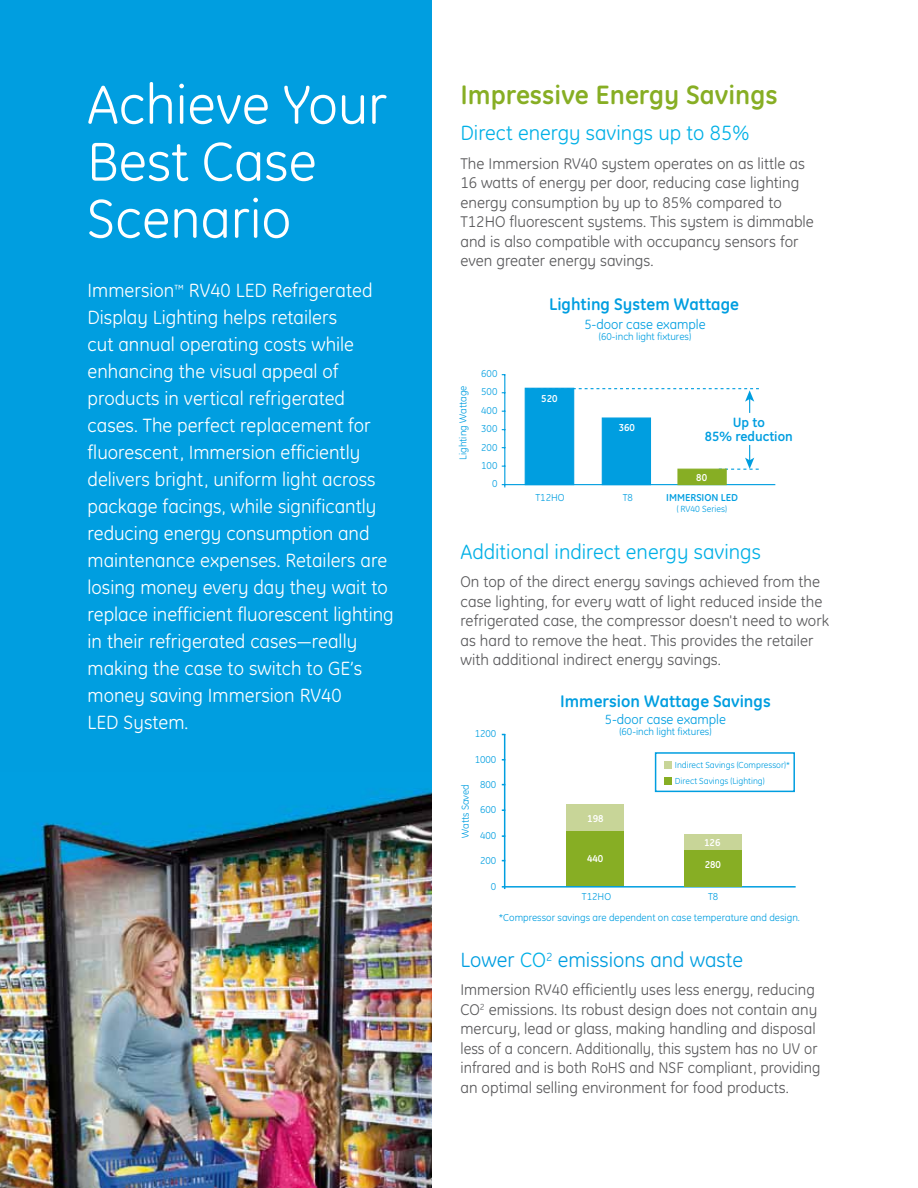
<style>
.page{position:relative;width:918px;height:1188px;background:#fff}
.page>*{position:absolute;margin:0;border:0;box-sizing:border-box;transform-origin:0 0}
.t1{font:55.5px/57px "GE Inspira";color:#fff}
.t2{font:700 27px "GE Inspira";color:#87ae24}
.t3{font:21px "GE Inspira";color:#00b0e6}
.t4{font:21px "GE Inspira";color:#009ee0}
.t5{font:19.5px/27px "GE Inspira";color:#fff}
.t6{font:700 16.95px "GE Inspira";color:#009ee0}
.t7{font:15.75px/19.5px "GE Inspira";color:#58585a}
.t8{font:13.65px "GE Inspira";color:#009ee0}
.t9{font:700 13.65px/13.6px "GE Inspira";color:#009ee0;text-align:center}
.t10{font:13.5px "GE Inspira";color:#009ee0}
.t11{font:10.2px/18.5px "GE Inspira";color:#009ee0;text-align:right}
.t12{font:700 10.2px/22px "GE Inspira";color:#fff}
.t13{font:700 10.2px "GE Inspira";color:#009ee0}
.t14{font:9.15px "GE Inspira";color:#009ee0}
.t15{font:8.85px/15.9px "GE Inspira";color:#009ee0}
.s1{color:#00b0e6}
</style>
<div class="page">
<div style="left:0;top:0;width:432px;height:1188px;background:#009ee0"></div>
<img style="left:0;top:789px;width:432px;height:399px">
<hr style="left:504px;top:375px;width:1px;height:112px;background:#009ee0">
<hr style="left:502px;top:484px;width:273px;height:1px;background:#009ee0">
<svg style="left:719px;top:445px;width:40px;height:25px"></svg>
<svg style="left:574px;top:388px;width:185px;height:25px"></svg>
<div style="left:525px;top:388px;width:49px;height:97px;background:#009ee0;border:1px solid #009ee0"></div>
<div style="left:602px;top:417px;width:49px;height:68px;background:#009ee0;border:1px solid #009ee0"></div>
<div style="left:677px;top:469px;width:50px;height:16px;background:#87ae24;border:1px solid #87ae24"></div>
<div style="left:664px;top:777px;width:7px;height:7px;background:#87ae24"></div>
<div style="left:664px;top:761px;width:7px;height:8px;background:#c8d598"></div>
<div style="left:655px;top:752px;width:140px;height:40px;border:2px solid #009ee0"></div>
<hr style="left:504px;top:734px;width:1px;height:155px;background:#009ee0">
<div style="left:566px;top:805px;width:58px;height:39px;background:#c8d598"></div>
<div style="left:566px;top:831px;width:58px;height:56px;background:#87ae24"></div>
<hr style="left:502px;top:886px;width:294px;height:2px;background:#009ee0">
<div style="left:684px;top:834px;width:57px;height:20px;background:#c8d598"></div>
<div style="left:684px;top:850px;width:57px;height:37px;background:#87ae24"></div>
<h1 class="t1" style="left:87px;top:76px;width:302px">Achieve Your<br>Best Case<br>Scenario</h1>
<p class="t5" style="left:88px;top:277px;width:308px">Immersion<sup>™</sup> RV40 LED Refrigerated Display Lighting helps retailers<br>cut annual operating costs while enhancing the visual appeal of products in vertical refrigerated cases. The perfect replacement for fluorescent, Immersion efficiently delivers bright, uniform light across package facings, while significantly reducing energy consumption and maintenance expenses. Retailers are losing money every day they wait to replace inefficient fluorescent lighting in their refrigerated cases—really making the case to switch to GE’s money saving Immersion RV40<br>LED System.</p>
<h2 class="t2" style="left:460px;top:78px;width:319px">Impressive Energy Savings</h2>
<h3 class="t3" style="left:460px;top:121px;width:291px">Direct energy savings up to 85%</h3>
<p class="t7" style="left:460px;top:154px;width:355px">The Immersion RV40 system operates on as little as 16 watts of energy per door, reducing case lighting energy consumption by up to 85% compared to T12HO fluorescent systems. This system is dimmable and is also compatible with occupancy sensors for even greater energy savings.</p>
<p class="t6" style="left:549px;top:293px;width:191px">Lighting System Wattage</p>
<p class="t11" style="left:454px;top:460px;width:76px;rotate:-90deg">Lighting Wattage</p>
<p class="t11" style="left:481px;top:364px;width:18px">600<br>500<br>400<br>300<br>200<br>100<br>0</p>
<p class="t12" style="left:541px;top:387px;width:18px">520</p>
<p class="t8" style="left:584px;top:316px;width:123px">5-door case example</p>
<p class="t11" style="left:599px;top:327px;width:94px">(60-inch light fixtures)</p>
<p class="t12" style="left:619px;top:416px;width:18px">360</p>
<p class="t9" style="left:705px;top:415px;width:90px">Up to<br>85% reduction</p>
<p class="t12" style="left:696px;top:466px;width:12px">80</p>
<p class="t11" style="left:535px;top:489px;width:31px">T12HO</p>
<p class="t11" style="left:623px;top:489px;width:12px">T8</p>
<p class="t13" style="left:666px;top:491px;width:73px">IMMERSION LED</p>
<p class="t14" style="left:677px;top:503px;width:51px">( RV40 Series)</p>
<h3 class="t3" style="left:460px;top:540px;width:302px">Additional indirect energy savings</h3>
<p class="t7" style="left:460px;top:572px;width:370px">On top of the direct energy savings achieved from the case lighting, for every watt of light reduced inside the refrigerated case, the compressor doesn't need to work as hard to remove the heat. This provides the retailer with additional indirect energy savings.</p>
<p class="t11" style="left:475px;top:724px;width:23px">1200</p>
<p class="t11" style="left:475px;top:750px;width:23px">1000</p>
<p class="t11" style="left:480px;top:775px;width:18px">800</p>
<p class="t11" style="left:480px;top:801px;width:18px">600</p>
<p class="t11" style="left:480px;top:826px;width:18px">400</p>
<p class="t11" style="left:480px;top:851px;width:18px">200</p>
<p class="t11" style="left:491px;top:877px;width:7px">0</p>
<p class="t11" style="left:456px;top:838px;width:55px;rotate:-90deg">Watts Saved</p>
<p class="t6" style="left:560px;top:690px;width:212px">Immersion Wattage Savings</p>
<p class="t10" style="left:605px;top:711px;width:123px">5-door case example</p>
<p class="t11" style="left:619px;top:722px;width:94px">(60-inch light fixtures)</p>
<p class="t15" style="left:675px;top:757px;width:117px">Indirect Savings (Compressor)*<br>Direct Savings (Lighting)</p>
<p class="t12" style="left:587px;top:808px;width:18px">198</p>
<p class="t12" style="left:587px;top:847px;width:18px">440</p>
<p class="t12" style="left:704px;top:831px;width:18px">126<br>280</p>
<p class="t11" style="left:582px;top:887px;width:31px">T12HO</p>
<p class="t11" style="left:708px;top:887px;width:12px">T8</p>
<p class="t11" style="left:499px;top:908px;width:303px">*Compressor savings are dependent on case temperature and design.</p>
<h3 class="t4" style="left:460px;top:948px;width:284px">Lower <span class="s1">CO</span><sup>2</sup> emissions and waste</h3>
<p class="t7" style="left:460px;top:980px;width:361px">Immersion RV40 efficiently uses less energy, reducing CO<sup>2</sup> emissions. Its robust design does not contain any mercury, lead or glass, making handling and disposal less of a concern. Additionally, this system has no UV or infrared and is both RoHS and NSF compliant, providing an optimal selling environment for food products.</p>
</div>
